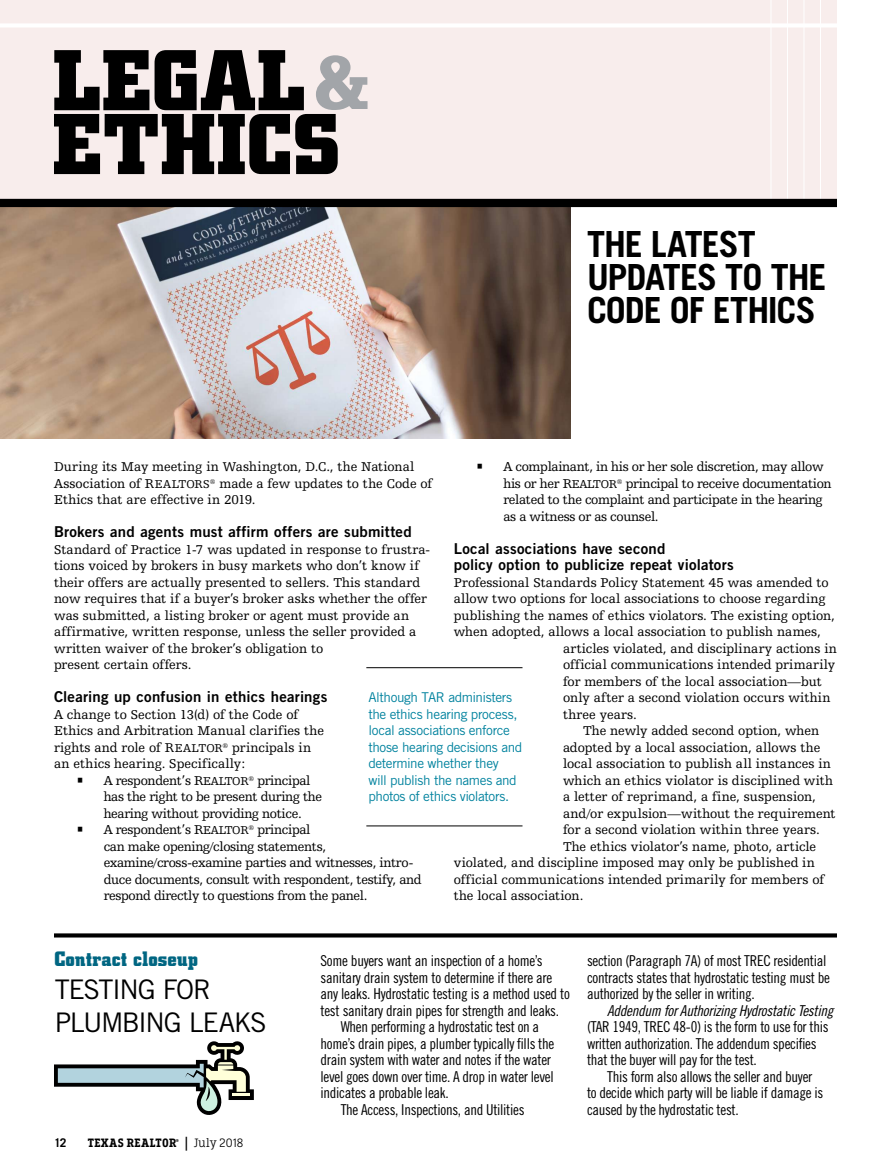
<style>
.page{position:relative;width:891px;height:1175px;background:#fff}
.page>*{position:absolute;margin:0;border:0;box-sizing:border-box;transform-origin:0 0}
.t1{font:700 36px/33px "Trade Gothic";letter-spacing:-.03em;color:#000}
.t2{font:27px/33px "Trade Gothic";letter-spacing:-.055em;color:#000}
.t3{font:700 21px "Square Slabserif 711 BT";color:#006682}
.t4{font:15px "Trade Gothic Cond Eighteen";letter-spacing:-.02em;color:#000}
.t5{font:15px/16.5px "Trade Gothic Bold Two";letter-spacing:.015em;color:#000}
.t6{font:15px "Trade Gothic Cond Eighteen Obl";letter-spacing:-.02em;color:#000}
.t7{font:13.5px/16.5px "Humanist Slabserif 712 BT";letter-spacing:-.005em;color:#000}
.t8{font:13.5px/16.5px "Humanist Slabserif 712 BT";letter-spacing:-.025em;color:#000}
.t9{font:13.5px/16.5px "Trade Gothic";letter-spacing:-.03em;color:#00829e}
.t10{font:13.5px "Humanist Slabserif 712 BT";letter-spacing:.015em;color:#000}
.t11{font:700 12.75px "Breakers Slab";letter-spacing:.035em;color:#000}
.t12{font:300 12.75px "Breakers Slab";letter-spacing:.01em;color:#000}
.t13{font:700 12px "Trade Gothic";color:#000}
.t14{font:700 4.35px "Breakers Slab";color:#000}
.s1{font-size:12px}
.s2{font-family:"Glypha LT Std";font-weight:100}
.s3{font-weight:400;font-size:16.5px}
</style>
<div class="page">
<img style="left:0;top:207px;width:570px;height:231px">
<div style="left:0;top:0;width:837px;height:203px;background:#f8edec"></div>
<hr style="left:820px;top:0;width:1px;height:201px;background:#fff">
<hr style="left:804px;top:0;width:1px;height:201px;background:#fff">
<hr style="left:787px;top:0;width:1px;height:201px;background:#fff">
<hr style="left:771px;top:0;width:1px;height:201px;background:#fff">
<div style="left:0;top:23px;width:837px;height:5px;background:#fff"></div>
<div style="left:0;top:199px;width:837px;height:8px;background:#000"></div>
<svg style="left:54px;top:50px;width:314px;height:124px"></svg>
<svg style="left:54px;top:933px;width:783px;height:4px;background:#191919"></svg>
<svg style="left:54px;top:1041px;width:200px;height:74px"></svg>
<hr style="left:366px;top:667px;width:157px;height:1px;background:#000">
<hr style="left:366px;top:825px;width:157px;height:1px;background:#000">
<p class="t1" style="left:587px;top:230px;width:241px">THE LATEST<br>UPDATES TO THE<br>CODE OF ETHICS</p>
<p class="t7" style="left:54px;top:459px;width:380px">During its May meeting in Washington, D.C., the National<br>Association of R<span class="s1">EALTORS</span><sup>®</sup> made a few updates to the Code of<br>Ethics that are effective in 2019.</p>
<p class="t5" style="left:54px;top:525px;width:359px">Brokers and agents must affirm offers are submitted</p>
<p class="t7" style="left:54px;top:542px;width:378px">Standard of Practice 1-7 was updated in response to frustra&shy;tions voiced by brokers in busy markets who don’t know if their offers are actually presented to sellers. This standard now requires that if a buyer’s broker asks whether the offer was submitted, a listing broker or agent must provide an affirmative, written response, unless the seller provided a written waiver of the broker’s obligation to<br>present certain offers.</p>
<p class="t5" style="left:54px;top:690px;width:275px">Clearing up confusion in ethics hearings</p>
<p class="t7" style="left:54px;top:707px;width:272px">A change to Section 13(d) of the Code of Ethics and Arbitration Manual clarifies the rights and role of R<span class="s1">EALTOR</span><sup>®</sup> principals in an ethics hearing. Specifically:</p>
<p class="t8" style="left:104px;top:773px;width:220px;text-indent:-27px"><span class="s2">•</span> A respondent’s R<span class="s1">EALTOR</span><sup>®</sup> principal has the right to be present during the hearing without providing notice.</p>
<p class="t8" style="left:104px;top:822px;width:320px;text-indent:-27px"><span class="s2">•</span> A respondent’s R<span class="s1">EALTOR</span><sup>®</sup> principal<br>can make opening/closing statements, examine/cross-examine parties and witnesses, intro&shy;duce documents, consult with respondent, testify, and respond directly to questions from the panel.</p>
<p class="t8" style="left:503px;top:459px;width:330px;text-indent:-27px"><span class="s2">•</span> A complainant, in his or her sole discretion, may allow his or her R<span class="s1">EALTOR</span><sup>®</sup> principal to receive documentation related to the complaint and participate in the hearing as a witness or as counsel.</p>
<p class="t5" style="left:454px;top:541px;width:282px">Local associations have second<br>policy option to publicize repeat violators</p>
<p class="t7" style="left:454px;top:575px;width:377px">Professional Standards Policy Statement 45 was amended to</p>
<p class="t7" style="left:454px;top:591px;width:374px">allow two options for local associations to choose regarding</p>
<p class="t7" style="left:454px;top:608px;width:383px">publishing the names of ethics violators. The existing option,</p>
<p class="t7" style="left:454px;top:624px;width:369px">when adopted, allows a local association to publish names,</p>
<p class="t7" style="left:563px;top:641px;width:275px">articles violated, and disciplinary actions in</p>
<p class="t7" style="left:563px;top:657px;width:274px">official communications intended primarily</p>
<p class="t7" style="left:563px;top:674px;width:260px">for members of the local association—but</p>
<p class="t7" style="left:563px;top:690px;width:269px">only after a second violation occurs within</p>
<p class="t10" style="left:563px;top:709px;width:75px">three years.</p>
<p class="t7" style="left:583px;top:723px;width:237px">The newly added second option, when</p>
<p class="t7" style="left:563px;top:740px;width:259px">adopted by a local association, allows the</p>
<p class="t7" style="left:563px;top:756px;width:270px">local association to publish all instances in</p>
<p class="t7" style="left:563px;top:773px;width:272px">which an ethics violator is disciplined with</p>
<p class="t7" style="left:563px;top:789px;width:254px">a letter of reprimand, a fine, suspension,</p>
<p class="t7" style="left:563px;top:806px;width:274px">and/or expulsion—without the requirement</p>
<p class="t7" style="left:563px;top:822px;width:258px">for a second violation within three years.</p>
<p class="t7" style="left:563px;top:839px;width:255px">The ethics violator’s name, photo, article</p>
<p class="t7" style="left:454px;top:855px;width:363px">violated, and discipline imposed may only be published in</p>
<p class="t7" style="left:454px;top:872px;width:372px">official communications intended primarily for members of</p>
<p class="t7" style="left:454px;top:888px;width:131px">the local association.</p>
<p class="t9" style="left:368px;top:690px;width:155px">Although TAR administers the ethics hearing process, local associations enforce those hearing decisions and determine whether they<br>will publish the names and photos of ethics violators.</p>
<p class="t3" style="left:54px;top:951px;width:145px">Contract closeup</p>
<p class="t2" style="left:55px;top:975px;width:213px">TESTING FOR<br>PLUMBING LEAKS</p>
<p class="t13" style="left:54px;top:1138px;width:14px">12</p>
<p class="t11" style="left:88px;top:1135px;width:90px">TEXAS REALTOR</p>
<p class="t14" style="left:176px;top:1137px;width:5px">®</p>
<p class="t12" style="left:185px;top:1135px;width:60px"><span class="s3">|</span> July 2018</p>
<p class="t4" style="left:321px;top:955px;width:224px">Some buyers want an inspection of a home’s</p>
<p class="t4" style="left:321px;top:972px;width:233px">sanitary drain system to determine if there are</p>
<p class="t4" style="left:321px;top:988px;width:251px">any leaks. Hydrostatic testing is a method used to</p>
<p class="t4" style="left:321px;top:1005px;width:240px">test sanitary drain pipes for strength and leaks.</p>
<p class="t4" style="left:341px;top:1021px;width:200px">When performing a hydrostatic test on a</p>
<p class="t4" style="left:321px;top:1038px;width:235px">home’s drain pipes, a plumber typically fills the</p>
<p class="t4" style="left:321px;top:1054px;width:232px">drain system with water and notes if the water</p>
<p class="t4" style="left:321px;top:1071px;width:235px">level goes down over time. A drop in water level</p>
<p class="t4" style="left:321px;top:1087px;width:130px">indicates a probable leak.</p>
<p class="t4" style="left:341px;top:1104px;width:185px">The Access, Inspections, and Utilities</p>
<p class="t4" style="left:587px;top:955px;width:241px">section (Paragraph 7A) of most TREC residential</p>
<p class="t4" style="left:587px;top:972px;width:245px">contracts states that hydrostatic testing must be</p>
<p class="t4" style="left:587px;top:988px;width:169px">authorized by the seller in writing.</p>
<p class="t6" style="left:607px;top:1005px;width:228px">Addendum for Authorizing Hydrostatic Testing</p>
<p class="t4" style="left:587px;top:1021px;width:243px">(TAR 1949, TREC 48-0) is the form to use for this</p>
<p class="t4" style="left:587px;top:1038px;width:231px">written authorization. The addendum specifies</p>
<p class="t4" style="left:587px;top:1054px;width:171px">that the buyer will pay for the test.</p>
<p class="t4" style="left:607px;top:1071px;width:207px">This form also allows the seller and buyer</p>
<p class="t4" style="left:587px;top:1087px;width:238px">to decide which party will be liable if damage is</p>
<p class="t4" style="left:587px;top:1104px;width:153px">caused by the hydrostatic test.</p>
</div>
